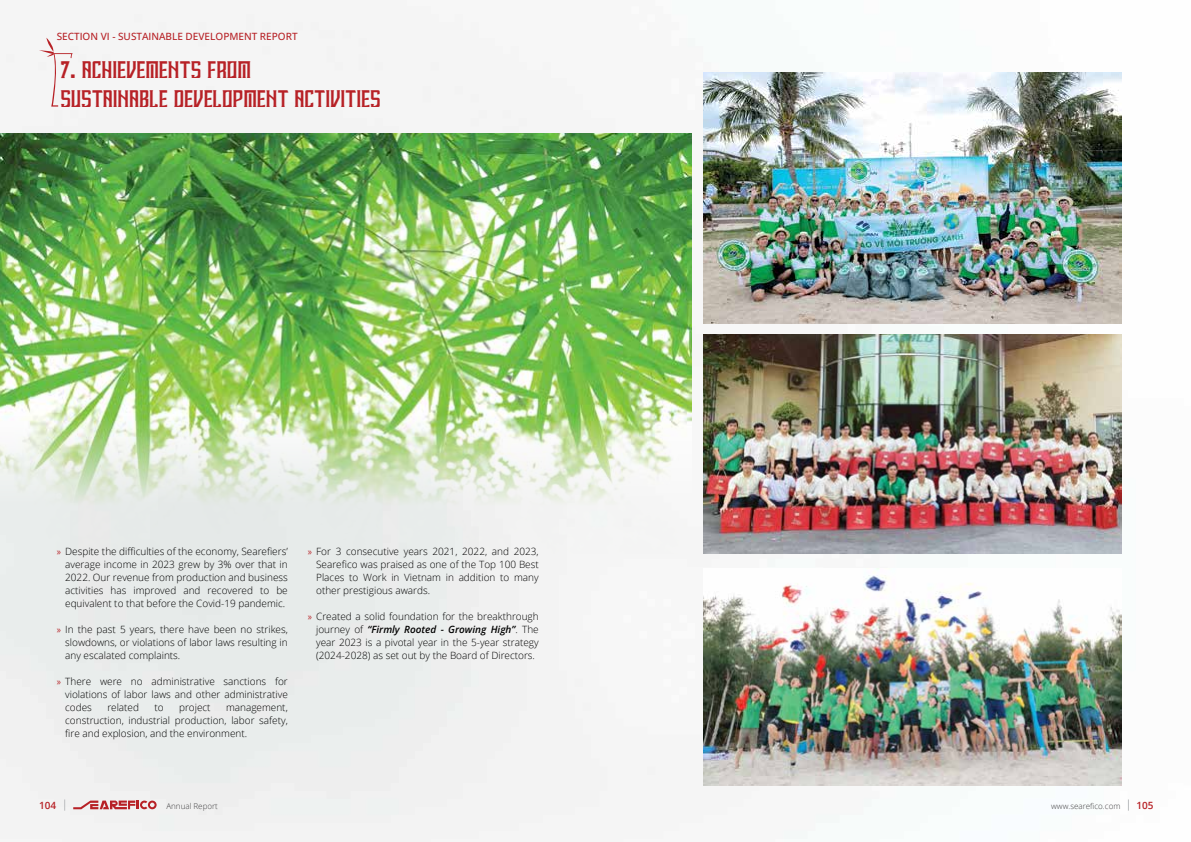
<style>
.page{position:relative;width:1191px;height:842px;background:#fff}
.page>*{position:absolute;margin:0;border:0;box-sizing:border-box;transform-origin:0 0}
.t1{font:24px/28.8px "SVN Rebahan Regular";color:#b72126}
.t2{font:300 10px/13px "Open Sans";color:#000;text-align:justify}
.t3{font:500 10px "Open Sans";color:#b72126}
.t4{font:600 10px "Open Sans";color:#b72126}
.t5{font:300 8px "Open Sans";color:#414042}
.s1{font-family:"Myriad Pro";font-weight:400;color:#b72126}
.s2{font-weight:600;font-style:italic}
</style>
<div class="page">
<img style="left:0;top:14px;width:1129px;height:828px">
<img style="left:0;top:133px;width:692px;height:420px">
<svg style="left:39px;top:38px;width:34px;height:69px"></svg>
<img style="left:703px;top:72px;width:418px;height:251px">
<img style="left:703px;top:335px;width:418px;height:218px">
<img style="left:703px;top:569px;width:418px;height:216px">
<svg style="left:73px;top:800px;width:84px;height:9px"></svg>
<svg style="left:64px;top:799px;width:1px;height:12px"></svg>
<svg style="left:1127px;top:799px;width:1px;height:12px"></svg>
<p class="t3" style="left:57px;top:29px;width:242px">SECTION VI - SUSTAINABLE DEVELOPMENT REPORT</p>
<h1 class="t1" style="left:61px;top:54px;width:321px">7. ACHIEVEMENTS FROM<br>SUSTAINABLE DEVELOPMENT ACTIVITIES</h1>
<p class="t2" style="left:65px;top:544px;width:224px;text-indent:-8px"><span class="s1">»</span> Despite the difficulties of the economy, Searefiers’ average income in 2023 grew by 3% over that in 2022. Our revenue from production and business activities has improved and recovered to be equivalent to that before the Covid-19 pandemic.</p>
<p class="t2" style="left:65px;top:622px;width:224px;text-indent:-8px"><span class="s1">»</span> In the past 5 years, there have been no strikes, slowdowns, or violations of labor laws resulting in any escalated complaints.</p>
<p class="t2" style="left:65px;top:674px;width:224px;text-indent:-8px"><span class="s1">»</span> There were no administrative sanctions for violations of labor laws and other administrative codes</p>
<p class="t2" style="left:107px;top:700px;width:33px">related</p>
<p class="t2" style="left:154px;top:700px;width:11px">to</p>
<p class="t2" style="left:179px;top:700px;width:33px">project</p>
<p class="t2" style="left:65px;top:700px;width:224px;text-indent:161px">management, construction, industrial production, labor safety, fire and explosion, and the environment.</p>
<p class="t2" style="left:316px;top:544px;width:224px;text-indent:-8px"><span class="s1">»</span> For 3 consecutive years 2021, 2022, and 2023, Searefico was praised as one of the Top 100 Best Places to Work in Vietnam in addition to many other prestigious awards.</p>
<p class="t2" style="left:316px;top:609px;width:224px;text-indent:-8px"><span class="s1">»</span> Created a solid foundation for the breakthrough journey of <span class="s2">“Firmly Rooted - Growing High”</span>. The year 2023 is a pivotal year in the 5-year strategy (2024-2028) as set out by the Board of Directors.</p>
<p class="t4" style="left:39px;top:799px;width:19px">104</p>
<p class="t5" style="left:166px;top:801px;width:53px">Annual Report</p>
<p class="t5" style="left:1051px;top:801px;width:71px">www.searefico.com</p>
<p class="t4" style="left:1136px;top:799px;width:19px">105</p>
</div>
